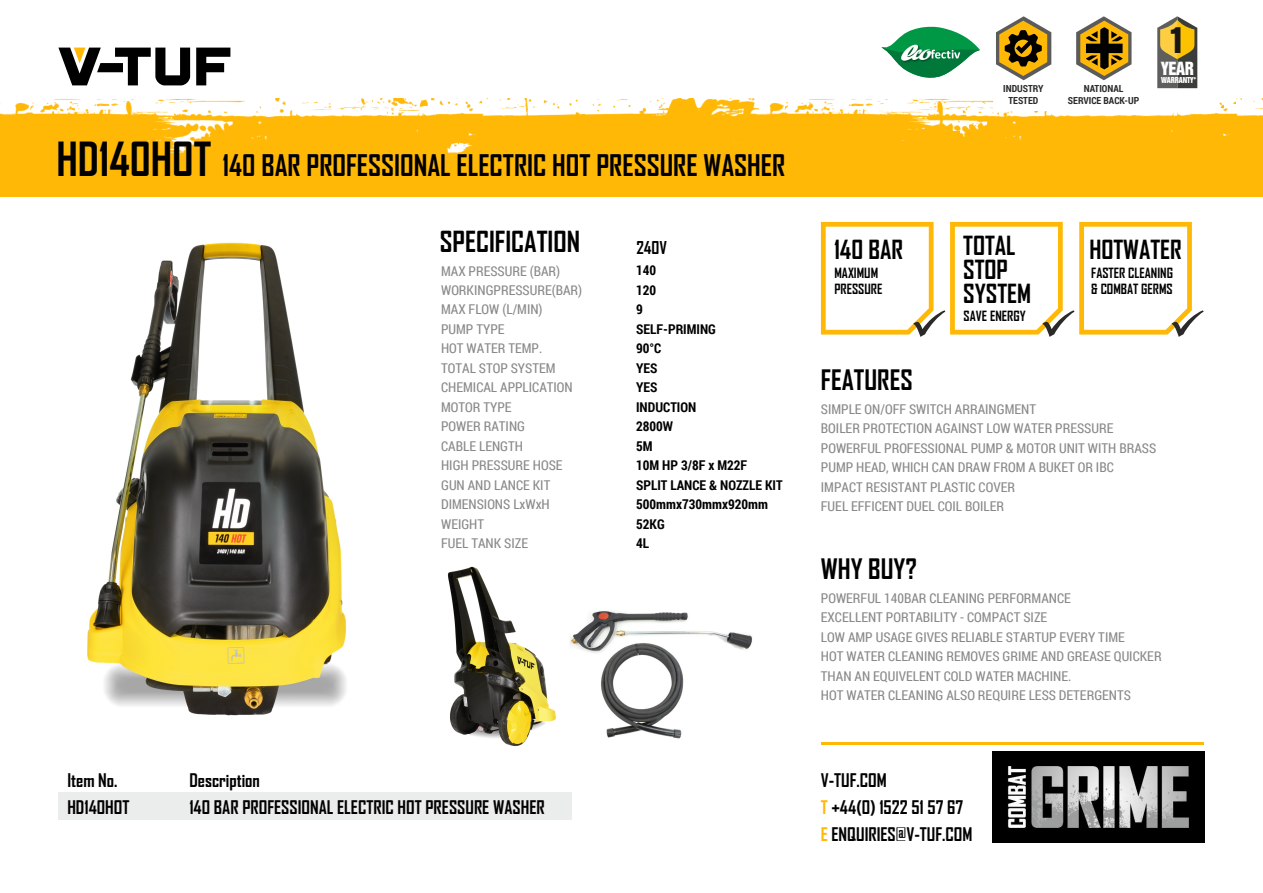
<style>
.page{position:relative;width:1263px;height:893px;background:#fff}
.page>*{position:absolute;margin:0;border:0;box-sizing:border-box;transform-origin:0 0}
.t1{font:32.4px "Swiss 921 BT Regular A";color:#181716}
.t2{font:700 28.5px "Agency FB";color:#000}
.t3{font:700 27.75px "Agency FB";color:#000}
.t4{font:700 27px "Agency FB";color:#000}
.t5{font:700 25.2px/24px "Agency FB";color:#000}
.t6{font:italic 21.75px "Forte";color:#fff}
.t7{font:700 18px/27.2px "Agency FB";color:#000}
.t8{font:700 16.95px "Agency FB";color:#000}
.t9{font:16.65px "Swiss 921 BT Regular A";color:#fff}
.t10{font:13.5px/19.5px "Roboto Condensed";color:#898989}
.t11{font:700 13.5px/19.5px "Roboto Condensed";color:#000}
.t12{font:700 13.5px/16.2px "Agency FB";color:#000}
.t13{font:700 9.75px/11.4px "Roboto Condensed";color:#2b2a29;text-align:center}
.t14{font:7.5px "Swiss 921 BT Regular A";letter-spacing:-.015em;color:#fff}
.s1{font-size:45px}
.s2{color:#ffb805}
</style>
<div class="page">
<img style="left:447px;top:566px;width:109px;height:181px">
<img style="left:570px;top:611px;width:182px;height:128px">
<img style="left:0;top:98px;width:1173px;height:99px">
<svg style="left:1173px;top:98px;width:90px;height:99px;background:#ffc021"></svg>
<div style="left:909px;top:132px;width:51px;height:26px;background:#ffb805"></div>
<svg style="left:196px;top:48px;width:34px;height:37px"></svg>
<svg style="left:58px;top:48px;width:132px;height:37px"></svg>
<div style="left:58px;top:792px;width:514px;height:27px;background:#ebecec"></div>
<hr style="left:821px;top:742px;width:383px;height:2px;background:#ffb805">
<div style="left:993px;top:90px;width:221px;height:20px;background:#fff"></div>
<svg style="left:996px;top:16px;width:55px;height:64px"></svg>
<svg style="left:1076px;top:16px;width:55px;height:64px"></svg>
<svg style="left:1157px;top:16px;width:40px;height:72px;background:#98874d"></svg>
<svg style="left:881px;top:27px;width:99px;height:51px"></svg>
<img style="left:992px;top:751px;width:213px;height:92px">
<img style="left:87px;top:242px;width:260px;height:474px">
<svg style="left:821px;top:222px;width:371px;height:113px"></svg>
<h2 class="t2" style="left:56px;top:148px;width:730px"><span class="s1">HD140HOT</span> 140 BAR PROFESSIONAL ELECTRIC HOT PRESSURE WASHER</h2>
<h3 class="t6" style="left:911px;top:40px;width:28px">co</h3>
<p class="t13" style="left:1003px;top:83px;width:42px">INDUSTRY<br>TESTED</p>
<p class="t13" style="left:1068px;top:83px;width:73px">NATIONAL<br>SERVICE BACK-UP</p>
<h1 class="t1" style="left:1168px;top:19px;width:18px">1</h1>
<p class="t9" style="left:1161px;top:57px;width:34px">YEAR</p>
<p class="t14" style="left:1161px;top:75px;width:37px">WARRANTY*</p>
<h3 class="t3" style="left:440px;top:224px;width:142px">SPECIFICATION</h3>
<h3 class="t5" style="left:834px;top:237px;width:71px">140 BAR</h3>
<p class="t12" style="left:834px;top:265px;width:49px">MAXIMUM<br>PRESSURE</p>
<h3 class="t5" style="left:963px;top:233px;width:70px">TOTAL<br>STOP<br>SYSTEM</h3>
<p class="t12" style="left:964px;top:307px;width:64px">SAVE ENERGY</p>
<h3 class="t5" style="left:1089px;top:237px;width:94px">HOTWATER</h3>
<p class="t12" style="left:1091px;top:265px;width:83px">FASTER CLEANING &amp; COMBAT GERMS</p>
<p class="t8" style="left:636px;top:237px;width:32px">240V</p>
<p class="t10" style="left:441px;top:260px;width:143px">MAX PRESSURE (BAR)<br>WORKINGPRESSURE(BAR)<br>MAX FLOW (L/MIN)<br>PUMP TYPE<br>HOT WATER TEMP.<br>TOTAL STOP SYSTEM<br>CHEMICAL APPLICATION<br>MOTOR TYPE<br>POWER RATING<br>CABLE LENGTH<br>HIGH PRESSURE HOSE<br>GUN AND LANCE KIT<br>DIMENSIONS LxWxH<br>WEIGHT<br>FUEL TANK SIZE</p>
<p class="t11" style="left:636px;top:260px;width:148px">140<br>120<br>9<br>SELF-PRIMING<br>90°C<br>YES<br>YES<br>INDUCTION<br>2800W<br>5M<br>10M HP 3/8F x M22F<br>SPLIT LANCE &amp; NOZZLE KIT<br>500mmx730mmx920mm<br>52KG<br>4L</p>
<h3 class="t4" style="left:821px;top:363px;width:93px">FEATURES</h3>
<p class="t10" style="left:821px;top:398px;width:337px">SIMPLE ON/OFF SWITCH ARRAINGMENT<br>BOILER PROTECTION AGAINST LOW WATER PRESSURE POWERFUL PROFESSIONAL PUMP &amp; MOTOR UNIT WITH BRASS PUMP HEAD, WHICH CAN DRAW FROM A BUKET OR IBC IMPACT RESISTANT PLASTIC COVER<br>FUEL EFFICENT DUEL COIL BOILER</p>
<h3 class="t7" style="left:67px;top:766px;width:63px">Item No.<br>HD140HOT</h3>
<h3 class="t4" style="left:821px;top:552px;width:98px">WHY BUY?</h3>
<p class="t10" style="left:821px;top:587px;width:342px">POWERFUL 140BAR CLEANING PERFORMANCE<br>EXCELLENT PORTABILITY - COMPACT SIZE<br>LOW AMP USAGE GIVES RELIABLE STARTUP EVERY TIME<br>HOT WATER CLEANING REMOVES GRIME AND GREASE QUICKER THAN AN EQUIVELENT COLD WATER MACHINE.<br>HOT WATER CLEANING ALSO REQUIRE LESS DETERGENTS</p>
<h3 class="t7" style="left:189px;top:766px;width:357px">Description<br>140 BAR PROFESSIONAL ELECTRIC HOT PRESSURE WASHER</h3>
<h3 class="t7" style="left:821px;top:766px;width:153px">V-TUF.COM<br><span class="s2">T</span> +44(0) 1522 51 57 67<br><span class="s2">E</span> ENQUIRIES@V-TUF.COM</h3>
</div>
